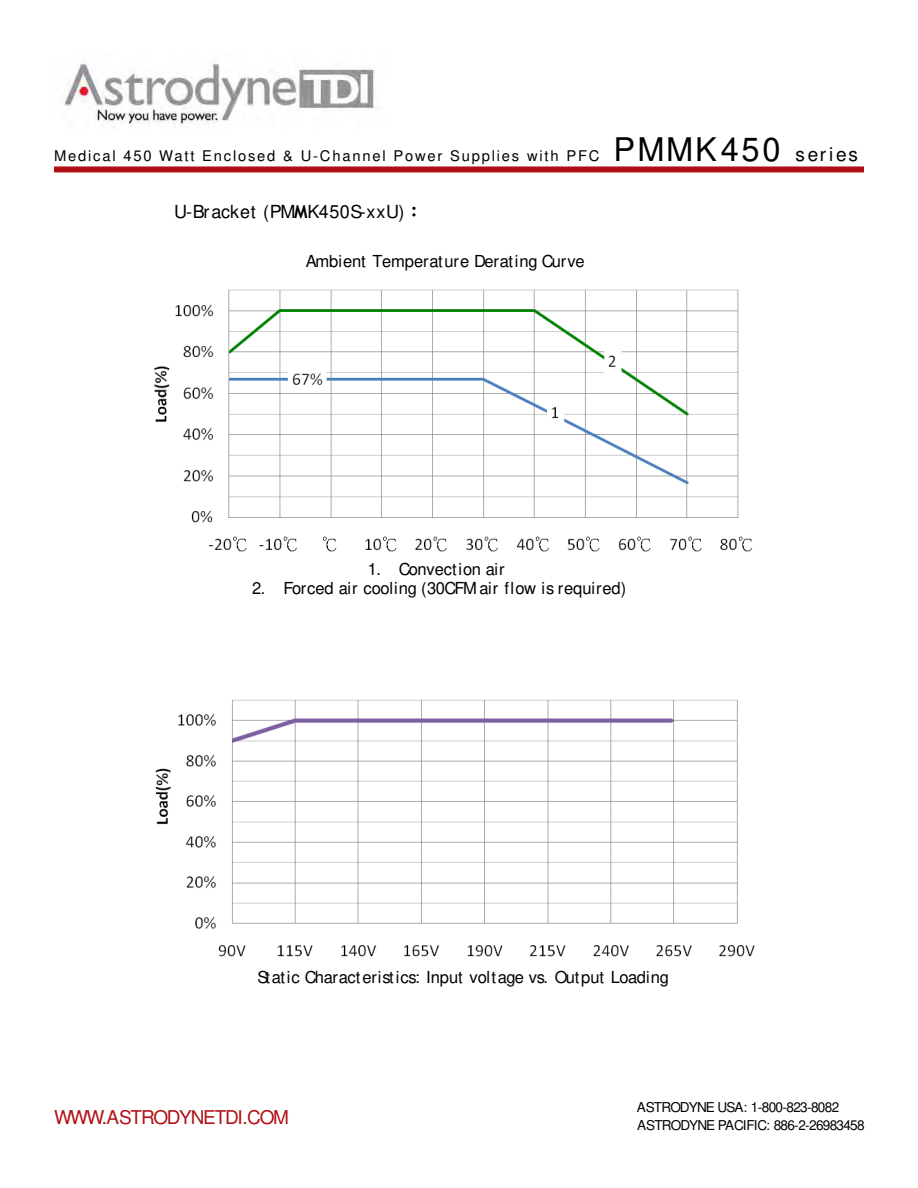
<style>
.page{position:relative;width:918px;height:1188px;background:#fff}
.page>*{position:absolute;margin:0;border:0;box-sizing:border-box;transform-origin:0 0}
.t1{font:700 19.05px "Arial Narrow";letter-spacing:-.07em;color:#b01116}
.t2{font:700 18px "Trebuchet MS";letter-spacing:.025em;color:#000}
.t3{font:16.5px "Trebuchet MS";letter-spacing:-.01em;color:#000}
.t4{font:14.7px "Arial Narrow";letter-spacing:.12em;color:#000}
.t5{font:700 13.65px "Arial Narrow";letter-spacing:-.05em;color:#000}
.s1{font-weight:700;font-size:32.55px}
.s2{font-weight:700;font-size:19.05px}
.s3{font-family:"P Ming Li U";font-weight:400}
</style>
<div class="page">
<div style="left:54px;top:166px;width:810px;height:6px;background:#b01116"></div>
<img style="left:63px;top:61px;width:313px;height:67px">
<svg style="left:412px;top:207px;width:4px;height:10px"></svg>
<img style="left:154px;top:289px;width:599px;height:263px">
<img style="left:155px;top:699px;width:600px;height:258px">
<p class="t4" style="left:54px;top:150px;width:805px">Medical 450 Watt Enclosed &amp; U-Channel Power Supplies with PFC <span class="s1">PMMK450</span> <span class="s2">series</span></p>
<p class="t2" style="left:174px;top:205px;width:251px">U-Bracket (PMMK450S-xxU)<span class="s3">：</span></p>
<p class="t3" style="left:306px;top:255px;width:280px">Ambient Temperature Derating Curve</p>
<p class="t3" style="left:368px;top:562px;width:138px">1. Convection air</p>
<p class="t3" style="left:252px;top:582px;width:376px">2. Forced air cooling (30CFM air flow is required)</p>
<p class="t3" style="left:257px;top:971px;width:413px">Static Characteristics: Input voltage vs. Output Loading</p>
<p class="t1" style="left:54px;top:1106px;width:236px">WWW.ASTRODYNETDI.COM</p>
<p class="t5" style="left:637px;top:1099px;width:204px">ASTRODYNE USA: 1-800-823-8082</p>
<p class="t5" style="left:637px;top:1117px;width:229px">ASTRODYNE PACIFIC: 886-2-26983458</p>
</div>
